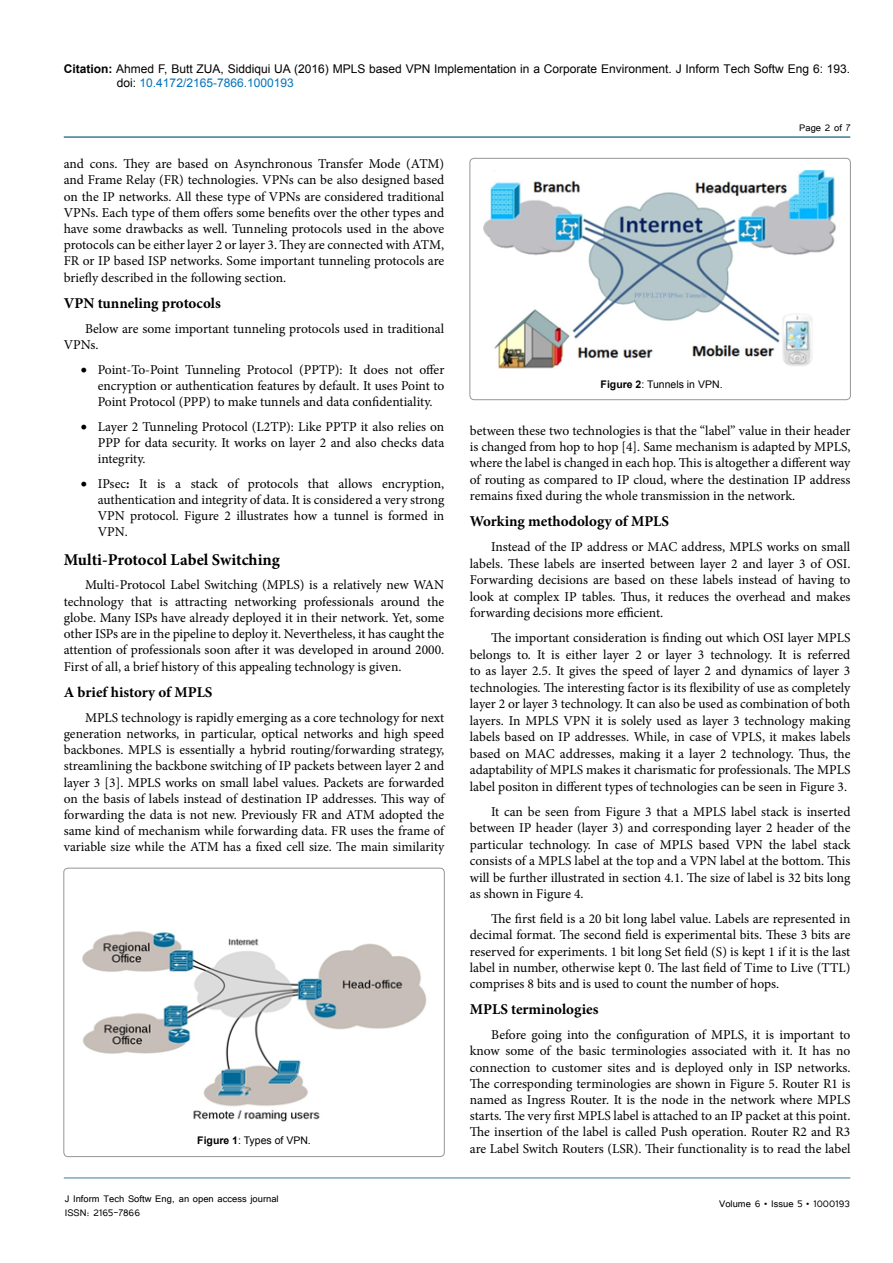
<style>
.page{position:relative;width:893px;height:1263px;background:#fff}
.page>*{position:absolute;margin:0;border:0;box-sizing:border-box;transform-origin:0 0}
.t1{font:700 16.5px "Minion Pro";letter-spacing:-.005em;color:#000}
.t2{font:700 15px "Minion Pro";color:#000}
.t3{font:13.5px/16.2px "Minion Pro";color:#000;text-align:justify}
.t4{font:12px/14.4px "Arial";color:#000}
.t5{font:12px/14.4px "Tunga";color:#000}
.t6{font:10.5px "Arial";color:#000}
.s1{font-weight:700}
.s2{color:#0072bc}
</style>
<div class="page">
<hr style="left:64px;top:1178px;width:786px;height:1px;background:#3e7c94">
<hr style="left:64px;top:136px;width:786px;height:2px;background:#3e7c94">
<img style="left:82px;top:931px;width:345px;height:191px">
<div style="left:64px;top:868px;width:380px;height:289px;border:1px solid #939598;border-radius:4px"></div>
<img style="left:483px;top:170px;width:353px;height:199px">
<div style="left:470px;top:158px;width:380px;height:242px;border:1px solid #939598;border-radius:4px"></div>
<p class="t4" style="left:117px;top:61px;width:735px;text-indent:-53px"><span class="s1">Citation:</span> Ahmed F, Butt ZUA, Siddiqui UA (2016) MPLS based VPN Implementation in a Corporate Environment. J Inform Tech Softw Eng 6: 193. doi: <span class="s2">10.4172/2165-7866.1000193</span></p>
<p class="t5" style="left:799px;top:119px;width:53px">Page 2 of 7</p>
<p class="t3" style="left:64px;top:156px;width:382px">and cons. They are based on Asynchronous Transfer Mode (ATM) and Frame Relay (FR) technologies. VPNs can be also designed based on the IP networks. All these type of VPNs are considered traditional VPNs. Each type of them offers some benefits over the other types and have some drawbacks as well. Tunneling protocols used in the above protocols can be either layer 2 or layer 3. They are connected with ATM, FR or IP based ISP networks. Some important tunneling protocols are briefly described in the following section.</p>
<p class="t2" style="left:64px;top:293px;width:158px">VPN tunneling protocols</p>
<p class="t3" style="left:64px;top:320px;width:382px;text-indent:21px">Below are some important tunneling protocols used in traditional<br>VPNs.</p>
<p class="t3" style="left:98px;top:361px;width:348px;text-indent:-17px">• Point-To-Point Tunneling Protocol (PPTP): It does not offer encryption or authentication features by default. It uses Point to Point Protocol (PPP) to make tunnels and data confidentiality.</p>
<p class="t3" style="left:98px;top:418px;width:348px;text-indent:-17px">• Layer 2 Tunneling Protocol (L2TP): Like PPTP it also relies on PPP for data security. It works on layer 2 and also checks data integrity.</p>
<p class="t3" style="left:98px;top:475px;width:348px;text-indent:-17px">• IPsec<span class="s1">:</span> It is a stack of protocols that allows encryption, authentication and integrity of data. It is considered a very strong VPN protocol. Figure 2 illustrates how a tunnel is formed in VPN.</p>
<p class="t1" style="left:64px;top:548px;width:218px">Multi-Protocol Label Switching</p>
<p class="t3" style="left:64px;top:577px;width:382px;text-indent:21px">Multi-Protocol Label Switching (MPLS) is a relatively new WAN technology that is attracting networking professionals around the globe. Many ISPs have already deployed it in their network. Yet, some other ISPs are in the pipeline to deploy it. Nevertheless, it has caught the attention of professionals soon after it was developed in around 2000.<br>First of all, a brief history of this appealing technology is given.</p>
<p class="t2" style="left:64px;top:682px;width:150px">A brief history of MPLS</p>
<p class="t3" style="left:64px;top:709px;width:382px;text-indent:21px">MPLS technology is rapidly emerging as a core technology for next generation networks, in particular, optical networks and high speed backbones. MPLS is essentially a hybrid routing/forwarding strategy, streamlining the backbone switching of IP packets between layer 2 and layer 3 [3]. MPLS works on small label values. Packets are forwarded on the basis of labels instead of destination IP addresses. This way of forwarding the data is not new. Previously FR and ATM adopted the same kind of mechanism while forwarding data. FR uses the frame of variable size while the ATM has a fixed cell size. The main similarity</p>
<p class="t6" style="left:197px;top:1133px;width:115px"><span class="s1">Figure 1</span>: Types of VPN.</p>
<p class="t5" style="left:65px;top:1190px;width:215px">J Inform Tech Softw Eng, an open access journal<br>ISSN: 2165-7866</p>
<p class="t6" style="left:601px;top:377px;width:123px"><span class="s1">Figure 2</span>: Tunnels in VPN.</p>
<p class="t3" style="left:470px;top:423px;width:382px">between these two technologies is that the “label” value in their header is changed from hop to hop [4]. Same mechanism is adapted by MPLS, where the label is changed in each hop. This is altogether a different way of routing as compared to IP cloud, where the destination IP address remains fixed during the whole transmission in the network.</p>
<p class="t2" style="left:470px;top:511px;width:201px">Working methodology of MPLS</p>
<p class="t3" style="left:470px;top:539px;width:382px;text-indent:21px">Instead of the IP address or MAC address, MPLS works on small labels. These labels are inserted between layer 2 and layer 3 of OSI.<br>Forwarding decisions are based on these labels instead of having to look at complex IP tables. Thus, it reduces the overhead and makes forwarding decisions more efficient.</p>
<p class="t3" style="left:470px;top:630px;width:382px;text-indent:21px">The important consideration is finding out which OSI layer MPLS belongs to. It is either layer 2 or layer 3 technology. It is referred to as layer 2.5. It gives the speed of layer 2 and dynamics of layer 3 technologies. The interesting factor is its flexibility of use as completely layer 2 or layer 3 technology. It can also be used as combination of both layers. In MPLS VPN it is solely used as layer 3 technology making labels based on IP addresses. While, in case of VPLS, it makes labels based on MAC addresses, making it a layer 2 technology. Thus, the adaptability of MPLS makes it charismatic for professionals. The MPLS label positon in different types of technologies can be seen in Figure 3.</p>
<p class="t3" style="left:470px;top:803px;width:382px;text-indent:21px">It can be seen from Figure 3 that a MPLS label stack is inserted between IP header (layer 3) and corresponding layer 2 header of the particular technology. In case of MPLS based VPN the label stack consists of a MPLS label at the top and a VPN label at the bottom. This will be further illustrated in section 4.1. The size of label is 32 bits long as shown in Figure 4.</p>
<p class="t3" style="left:470px;top:911px;width:382px;text-indent:21px">The first field is a 20 bit long label value. Labels are represented in decimal format. The second field is experimental bits. These 3 bits are reserved for experiments. 1 bit long Set field (S) is kept 1 if it is the last label in number, otherwise kept 0. The last field of Time to Live (TTL) comprises 8 bits and is used to count the number of hops.</p>
<p class="t2" style="left:470px;top:999px;width:130px">MPLS terminologies</p>
<p class="t3" style="left:470px;top:1027px;width:382px;text-indent:21px">Before going into the configuration of MPLS, it is important to know some of the basic terminologies associated with it. It has no connection to customer sites and is deployed only in ISP networks.<br>The corresponding terminologies are shown in Figure 5. Router R1 is named as Ingress Router. It is the node in the network where MPLS starts. The very first MPLS label is attached to an IP packet at this point.<br>The insertion of the label is called Push operation. Router R2 and R3 are Label Switch Routers (LSR). Their functionality is to read the label</p>
<p class="t5" style="left:719px;top:1196px;width:132px">Volume 6 • Issue 5 • 1000193</p>
</div>
